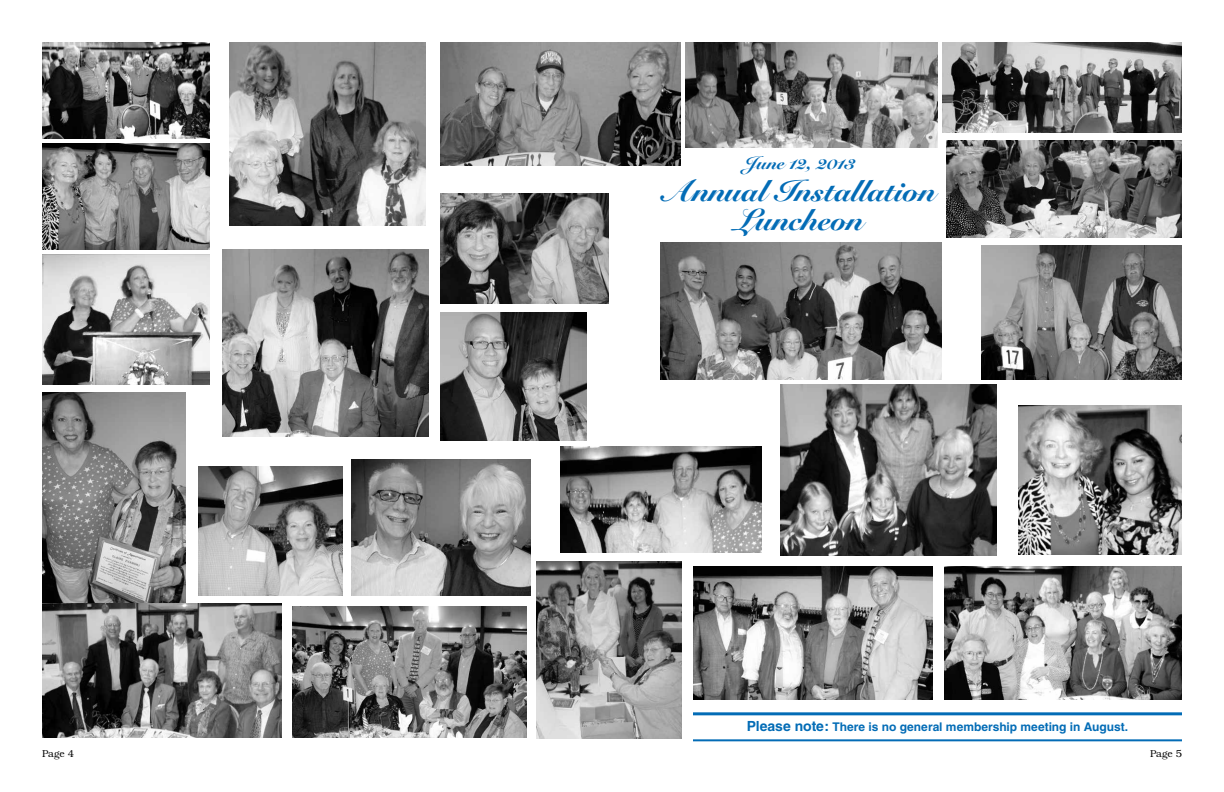
<style>
.page{position:relative;width:1224px;height:792px;background:#fff}
.page>*{position:absolute;margin:0;border:0;box-sizing:border-box;transform-origin:0 0}
.t1{font:900 30px/29px "Snell Roundhand";letter-spacing:.005em;color:#036cb6;text-align:center}
.t2{font:900 18px "Snell Roundhand";color:#036cb6}
.t3{font:700 12px "Helvetica";color:#036cb6}
.t4{font:300 10px "Bookman Std";color:#000}
.s1{font-size:14px}
</style>
<div class="page">
<hr style="left:693px;top:712px;width:489px;height:3px;background:#036cb6">
<hr style="left:693px;top:739px;width:489px;height:2px;background:#036cb6">
<img style="left:222px;top:249px;width:207px;height:187px">
<img style="left:42px;top:392px;width:144px;height:212px">
<img style="left:947px;top:141px;width:235px;height:97px">
<img style="left:982px;top:246px;width:200px;height:133px">
<img style="left:441px;top:193px;width:168px;height:111px">
<img style="left:198px;top:466px;width:144px;height:129px">
<img style="left:536px;top:562px;width:146px;height:176px">
<img style="left:42px;top:143px;width:168px;height:106px">
<img style="left:42px;top:604px;width:240px;height:134px">
<img style="left:292px;top:607px;width:235px;height:130px">
<img style="left:1018px;top:405px;width:164px;height:150px">
<img style="left:441px;top:312px;width:145px;height:128px">
<img style="left:942px;top:42px;width:240px;height:90px">
<img style="left:42px;top:254px;width:168px;height:130px">
<img style="left:661px;top:243px;width:281px;height:136px">
<img style="left:42px;top:42px;width:168px;height:97px">
<img style="left:441px;top:42px;width:240px;height:124px">
<img style="left:229px;top:42px;width:197px;height:183px">
<img style="left:944px;top:566px;width:238px;height:134px">
<img style="left:693px;top:566px;width:240px;height:134px">
<img style="left:561px;top:447px;width:200px;height:105px">
<img style="left:686px;top:42px;width:251px;height:106px">
<img style="left:351px;top:459px;width:179px;height:136px">
<img style="left:781px;top:384px;width:216px;height:171px">
<h2 class="t2" style="left:744px;top:152px;width:113px">June 12, 2013</h2>
<h1 class="t1" style="left:663px;top:177px;width:274px">Annual Installation<br>Luncheon</h1>
<p class="t3" style="left:747px;top:720px;width:383px"><span class="s1">Please note:</span> There is no general membership meeting in August.</p>
<p class="t4" style="left:42px;top:748px;width:33px">Page 4</p>
<p class="t4" style="left:1150px;top:748px;width:34px">Page 5</p>
</div>
